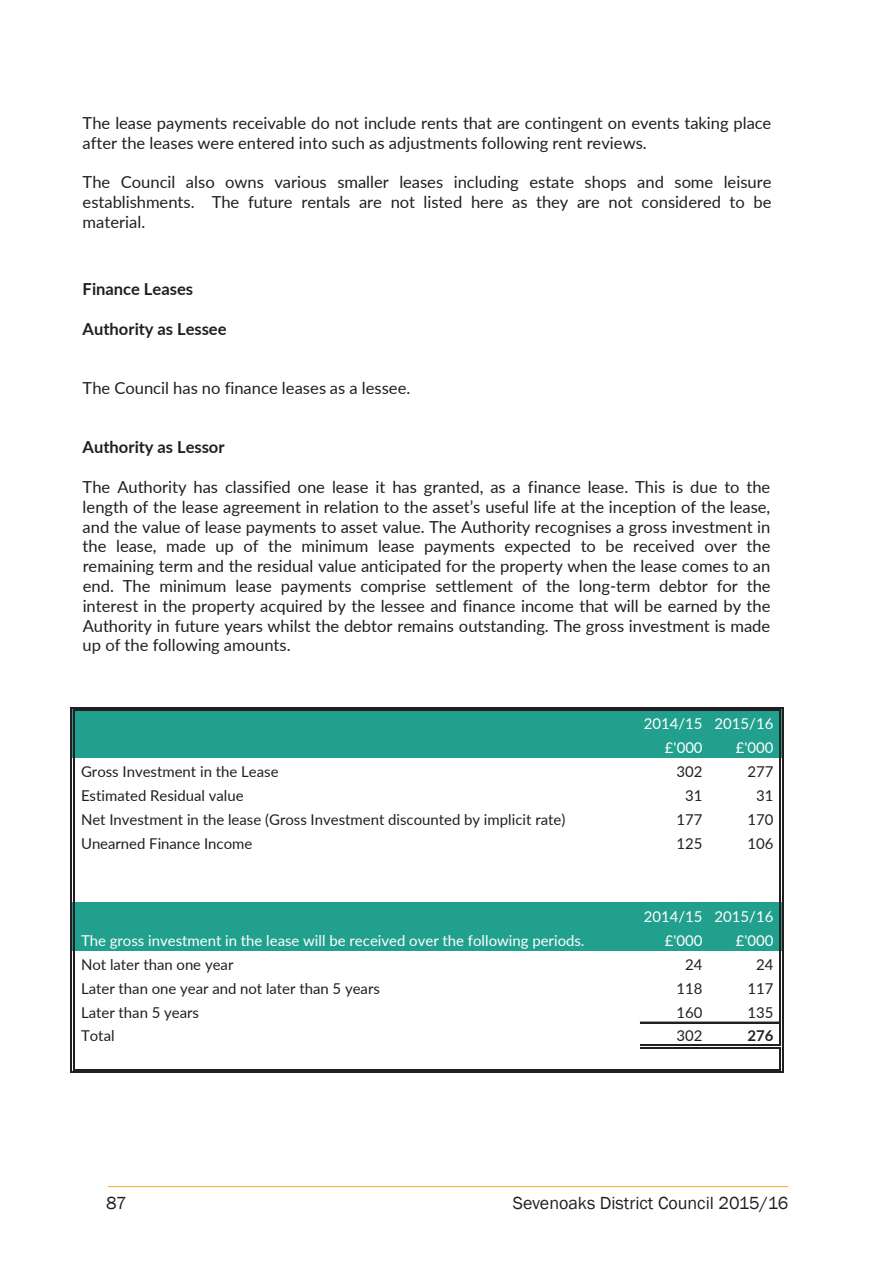
<style>
.page{position:relative;width:893px;height:1263px;background:#fff}
.page>*{position:absolute;margin:0;border:0;box-sizing:border-box;transform-origin:0 0}
.t1{font:18px "Franklin Gothic";color:#231f20}
.t2{font:16.65px "Lato";color:#231f20}
.t3{font:16.5px/19.8px "Lato";color:#231f20}
.t4{font:700 16.5px "Lato";color:#231f20}
.t5{font:15px "Lato";color:#231f20}
.t6{font:15px/24.2px "Lato";color:#fff}
.t7{font:700 15px "Lato";color:#231f20}
</style>
<div class="page">
<hr style="left:108px;top:1186px;width:680px;height:1px;background:#faa92a">
<div style="left:73px;top:709px;width:709px;height:48px;background:#21a08e"></div>
<div style="left:73px;top:902px;width:709px;height:48px;background:#21a08e"></div>
<svg style="left:70px;top:707px;width:5px;height:4px"></svg>
<hr style="left:780px;top:711px;width:1px;height:334px;background:#231f20">
<hr style="left:782px;top:711px;width:2px;height:334px;background:#231f20">
<svg style="left:70px;top:1069px;width:5px;height:4px"></svg>
<hr style="left:70px;top:711px;width:2px;height:358px;background:#231f20">
<hr style="left:73px;top:711px;width:2px;height:358px;background:#231f20">
<svg style="left:780px;top:707px;width:4px;height:4px"></svg>
<hr style="left:75px;top:707px;width:705px;height:1px;background:#231f20">
<hr style="left:75px;top:710px;width:705px;height:1px;background:#231f20">
<hr style="left:640px;top:1022px;width:140px;height:1px;background:#231f20">
<hr style="left:640px;top:1045px;width:140px;height:1px;background:#231f20">
<hr style="left:640px;top:1047px;width:140px;height:2px;background:#231f20">
<svg style="left:780px;top:1045px;width:4px;height:28px"></svg>
<hr style="left:75px;top:1069px;width:705px;height:1px;background:#231f20">
<hr style="left:75px;top:1072px;width:705px;height:1px;background:#231f20">
<p class="t3" style="left:83px;top:112px;width:690px">The lease payments receivable do not include rents that are contingent on events taking place after the leases were entered into such as adjustments following rent reviews.</p>
<p class="t2" style="left:83px;top:170px;width:690px">The Council also owns various smaller leases including estate shops and some leisure</p>
<p class="t3" style="left:83px;top:191px;width:690px">establishments. The future rentals are not listed here as they are not considered to be material.</p>
<p class="t4" style="left:83px;top:277px;width:112px">Finance Leases</p>
<p class="t4" style="left:83px;top:316px;width:146px">Authority as Lessee</p>
<p class="t3" style="left:83px;top:377px;width:329px">The Council has no finance leases as a lessee.</p>
<p class="t4" style="left:83px;top:435px;width:144px">Authority as Lessor</p>
<p class="t3" style="left:83px;top:476px;width:689px;text-align:justify">The Authority has classified one lease it has granted, as a finance lease. This is due to the length of the lease agreement in relation to the asset’s useful life at the inception of the lease, and the value of lease payments to asset value. The Authority recognises a gross investment in the lease, made up of the minimum lease payments expected to be received over the remaining term and the residual value anticipated for the property when the lease comes to an end. The minimum lease payments comprise settlement of the long-term debtor for the interest in the property acquired by the lessee and finance income that will be earned by the Authority in future years whilst the debtor remains outstanding. The gross investment is made up of the following amounts.</p>
<p class="t6" style="left:665px;top:711px;width:110px;text-indent:-21px">2014/15 2015/16 £'000</p>
<p class="t6" style="left:736px;top:735px;width:39px">£'000</p>
<p class="t5" style="left:81px;top:761px;width:199px">Gross Investment in the Lease</p>
<p class="t5" style="left:677px;top:761px;width:27px">302</p>
<p class="t5" style="left:747px;top:761px;width:27px">277</p>
<p class="t5" style="left:81px;top:785px;width:164px">Estimated Residual value</p>
<p class="t5" style="left:685px;top:785px;width:19px">31</p>
<p class="t5" style="left:756px;top:785px;width:19px">31</p>
<p class="t5" style="left:81px;top:809px;width:486px">Net Investment in the lease (Gross Investment discounted by implicit rate)</p>
<p class="t5" style="left:677px;top:809px;width:27px">177</p>
<p class="t5" style="left:747px;top:809px;width:27px">170</p>
<p class="t5" style="left:81px;top:833px;width:173px">Unearned Finance Income</p>
<p class="t5" style="left:677px;top:833px;width:27px">125</p>
<p class="t5" style="left:747px;top:833px;width:27px">106</p>
<p class="t6" style="left:644px;top:904px;width:131px">2014/15 2015/16</p>
<p class="t6" style="left:81px;top:928px;width:505px">The gross investment in the lease will be received over the following periods.</p>
<p class="t6" style="left:665px;top:928px;width:39px">£'000</p>
<p class="t6" style="left:736px;top:928px;width:39px">£'000</p>
<p class="t5" style="left:81px;top:954px;width:154px">Not later than one year</p>
<p class="t5" style="left:685px;top:954px;width:19px">24</p>
<p class="t5" style="left:756px;top:954px;width:19px">24</p>
<p class="t5" style="left:81px;top:978px;width:300px">Later than one year and not later than 5 years</p>
<p class="t5" style="left:677px;top:978px;width:27px">118</p>
<p class="t5" style="left:747px;top:978px;width:27px">117</p>
<p class="t5" style="left:81px;top:1002px;width:120px">Later than 5 years</p>
<p class="t5" style="left:677px;top:1002px;width:27px">160</p>
<p class="t5" style="left:747px;top:1002px;width:27px">135</p>
<p class="t5" style="left:81px;top:1025px;width:35px">Total</p>
<p class="t5" style="left:677px;top:1025px;width:27px">302</p>
<p class="t7" style="left:747px;top:1024px;width:27px">276</p>
<p class="t1" style="left:106px;top:1192px;width:22px">87</p>
<p class="t1" style="left:513px;top:1192px;width:277px">Sevenoaks District Council 2015/16</p>
</div>
